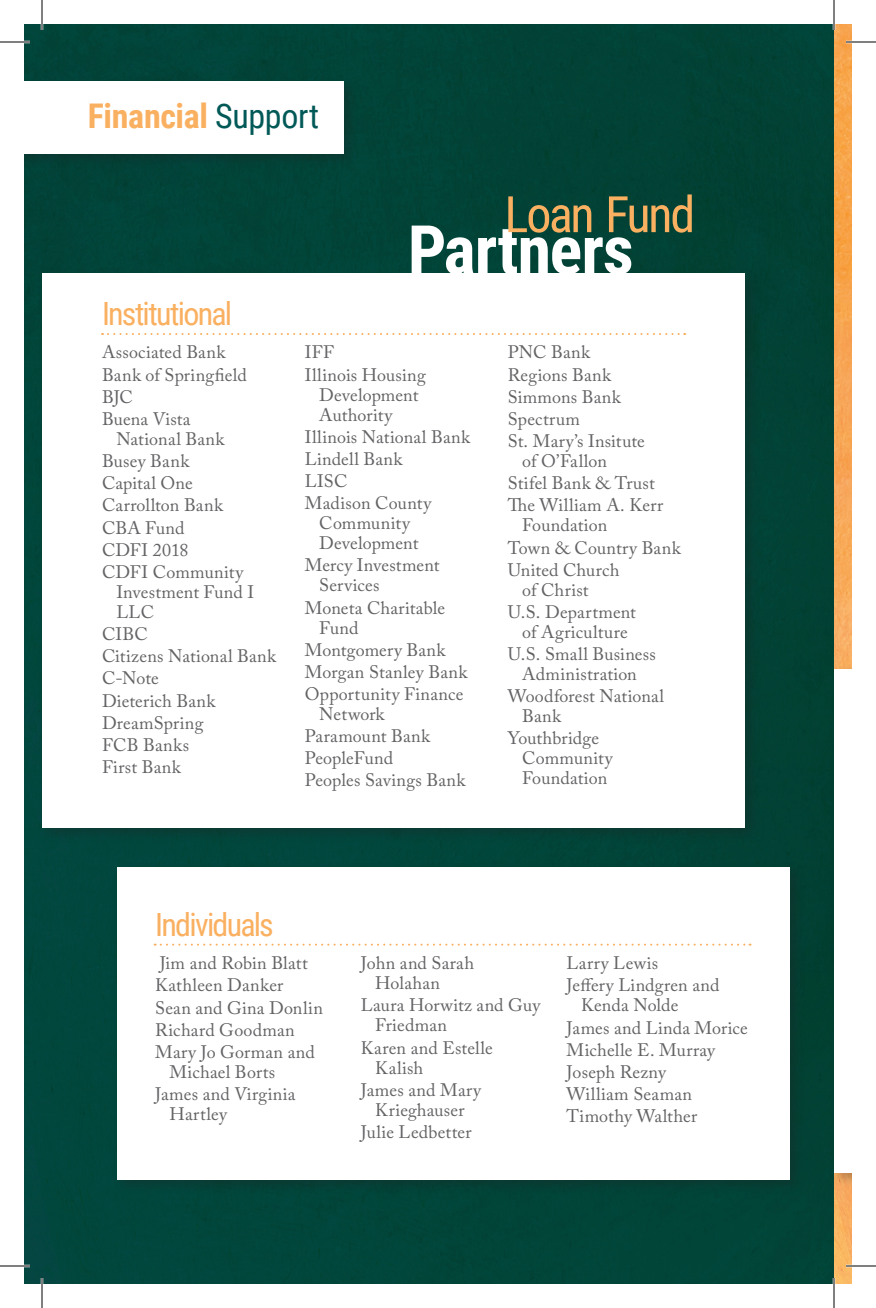
<style>
.page{position:relative;width:876px;height:1308px;background:#fff}
.page>*{position:absolute;margin:0;border:0;box-sizing:border-box;transform-origin:0 0}
.t1{font:700 68px "Roboto Condensed";letter-spacing:-.015em;color:#fff}
.t2{font:50.2px "Roboto Condensed";letter-spacing:-.05em;color:#fab061}
.t3{font:700 34px "Roboto Condensed";letter-spacing:-.01em;color:#fab061}
.t4{font:32px "Roboto Condensed";letter-spacing:-.055em;color:#fab061}
.t5{font:18px/22.2px "Adobe Caslon Pro";letter-spacing:.005em;color:#636366}
.t6{font:18px/20px "Adobe Caslon Pro";letter-spacing:.03em;color:#636366}
.s1{font-weight:400;color:#005957}
</style>
<div class="page">
<div style="left:24px;top:24px;width:828px;height:1260px;background:#014338"></div>
<div style="left:112px;top:862px;width:694px;height:333px;background:#231f20;opacity:.3"></div>
<div style="left:118px;top:867px;width:672px;height:313px;background:#fff"></div>
<div style="left:24px;top:76px;width:335px;height:94px;background:#034036"></div>
<div style="left:24px;top:81px;width:320px;height:73px;background:#fff"></div>
<div style="left:37px;top:269px;width:723px;height:574px;background:#044036"></div>
<div style="left:42px;top:274px;width:702px;height:554px;background:#fff"></div>
<svg style="left:102px;top:333px;width:583px;height:2px"></svg>
<svg style="left:155px;top:944px;width:596px;height:2px"></svg>
<div style="left:829px;top:664px;width:23px;height:524px;background:#231f20;opacity:.3"></div>
<div style="left:834px;top:669px;width:18px;height:504px;background:#fff"></div>
<hr style="left:0;top:41px;width:30px;height:2px;background:#fff">
<hr style="left:846px;top:41px;width:30px;height:2px;background:#fff">
<hr style="left:0;top:1265px;width:30px;height:2px;background:#fff">
<hr style="left:846px;top:1265px;width:30px;height:2px;background:#fff">
<hr style="left:41px;top:0;width:2px;height:30px;background:#fff">
<hr style="left:41px;top:1278px;width:2px;height:30px;background:#fff">
<hr style="left:833px;top:0;width:2px;height:30px;background:#fff">
<hr style="left:833px;top:1278px;width:2px;height:30px;background:#fff">
<hr style="left:0;top:42px;width:30px;height:1px;background:#000">
<hr style="left:846px;top:42px;width:30px;height:1px;background:#000">
<hr style="left:0;top:1266px;width:30px;height:1px;background:#000">
<hr style="left:846px;top:1266px;width:30px;height:1px;background:#000">
<hr style="left:42px;top:0;width:1px;height:30px;background:#000">
<hr style="left:42px;top:1278px;width:1px;height:30px;background:#000">
<hr style="left:834px;top:0;width:1px;height:30px;background:#000">
<hr style="left:834px;top:1278px;width:1px;height:30px;background:#000">
<h3 class="t3" style="left:88px;top:92px;width:233px">Financial <span class="s1">Support</span></h3>
<h3 class="t4" style="left:102px;top:292px;width:132px">Institutional</h3>
<h2 class="t2" style="left:504px;top:179px;width:192px">Loan Fund</h2>
<h1 class="t1" style="left:408px;top:202px;width:227px">Partners</h1>
<p class="t5" style="left:102px;top:341px;width:146px">Associated Bank<br>Bank of Springfield<br>BJC<br>Buena Vista</p>
<p class="t5" style="left:102px;top:428px;width:143px;text-indent:14px">National Bank<br>Busey Bank<br>Capital One<br>Carrollton Bank<br>CBA Fund<br>CDFI 2018<br>CDFI Community</p>
<p class="t5" style="left:116px;top:582px;width:139px;line-height:20px">Investment Fund I<br>LLC</p>
<p class="t5" style="left:102px;top:623px;width:176px">CIBC<br>Citizens National Bank<br>C-Note<br>Dieterich Bank<br>DreamSpring<br>FCB Banks<br>First Bank</p>
<p class="t6" style="left:305px;top:341px;width:122px;line-height:22.2px">IFF<br>Illinois Housing</p>
<p class="t5" style="left:319px;top:384px;width:101px;line-height:20px">Development<br>Authority</p>
<p class="t5" style="left:305px;top:425px;width:167px">Illinois National Bank<br>Lindell Bank<br>LISC<br>Madison County</p>
<p class="t5" style="left:319px;top:513px;width:101px;line-height:20px">Community<br>Development</p>
<p class="t5" style="left:319px;top:555px;width:122px;line-height:20px;text-indent:-14px">Mercy Investment<br>Services</p>
<p class="t5" style="left:319px;top:597px;width:127px;line-height:20px;text-indent:-14px">Moneta Charitable<br>Fund</p>
<p class="t5" style="left:305px;top:638px;width:164px">Montgomery Bank<br>Morgan Stanley Bank<br>Opportunity Finance</p>
<p class="t5" style="left:305px;top:703px;width:162px;text-indent:14px">Network<br>Paramount Bank<br>PeopleFund<br>Peoples Savings Bank</p>
<p class="t5" style="left:508px;top:341px;width:139px">PNC Bank<br>Regions Bank<br>Simmons Bank<br>Spectrum<br>St. Mary’s Insitute</p>
<p class="t5" style="left:508px;top:450px;width:157px;text-indent:14px">of O’Fallon<br>Stifel Bank &amp; Trust<br>The William A. Kerr</p>
<p class="t5" style="left:508px;top:514px;width:174px;text-indent:14px">Foundation<br>Town &amp; Country Bank<br>United Church</p>
<p class="t5" style="left:508px;top:578px;width:130px;text-indent:14px">of Christ<br>U.S. Department</p>
<p class="t5" style="left:508px;top:621px;width:150px;text-indent:14px">of Agriculture<br>U.S. Small Business</p>
<p class="t5" style="left:508px;top:663px;width:158px;text-indent:14px">Administration<br>Woodforest National</p>
<p class="t5" style="left:508px;top:705px;width:93px;text-indent:14px">Bank<br>Youthbridge</p>
<p class="t5" style="left:522px;top:748px;width:93px;line-height:20px">Community<br>Foundation</p>
<h3 class="t4" style="left:155px;top:902px;width:120px">Individuals</h3>
<p class="t5" style="left:155px;top:952px;width:169px">Jim and Robin Blatt<br>Kathleen Danker<br>Sean and Gina Donlin<br>Richard Goodman<br>Mary Jo Gorman and</p>
<p class="t5" style="left:155px;top:1061px;width:142px;text-align:center">Michael Borts<br>James and Virginia</p>
<p class="t5" style="left:170px;top:1103px;width:59px">Hartley</p>
<p class="t5" style="left:375px;top:953px;width:100px;line-height:20px;text-indent:-14px">John and Sarah<br>Holahan</p>
<p class="t5" style="left:375px;top:995px;width:167px;line-height:20px;text-indent:-14px">Laura Horwitz and Guy<br>Friedman</p>
<p class="t6" style="left:375px;top:1037px;width:119px;text-indent:-14px">Karen and Estelle<br>Kalish</p>
<p class="t5" style="left:361px;top:1080px;width:122px;line-height:20px;text-align:center">James and Mary<br>Krieghauser</p>
<p class="t5" style="left:361px;top:1121px;width:112px">Julie Ledbetter</p>
<p class="t5" style="left:567px;top:952px;width:154px">Larry Lewis<br>Jeffery Lindgren and</p>
<p class="t5" style="left:567px;top:994px;width:183px;text-indent:14px">Kenda Nolde<br>James and Linda Morice<br>Michelle E. Murray<br>Joseph Rezny<br>William Seaman<br>Timothy Walther</p>
</div>
